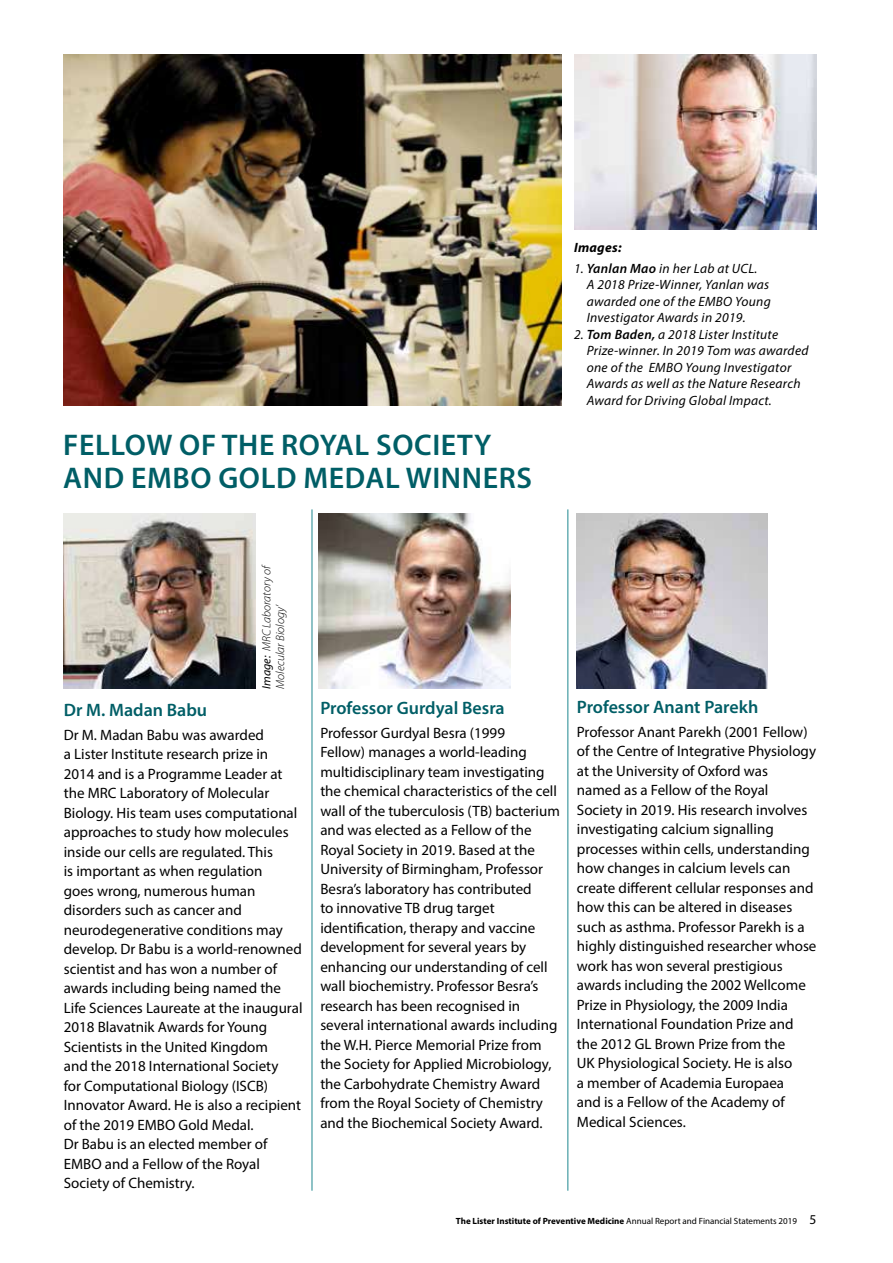
<style>
.page{position:relative;width:893px;height:1263px;background:#fff}
.page>*{position:absolute;margin:0;border:0;box-sizing:border-box;transform-origin:0 0}
.t1{font:600 30px/33px "Myriad Pro";letter-spacing:.02em;color:#005e66}
.t2{font:600 18px "Myriad Pro";color:#005e66}
.t3{font:15px/19.5px "Myriad Pro";color:#000}
.t4{font:italic 13.5px/16.5px "Myriad Pro";letter-spacing:.02em;color:#000}
.t5{font:italic 700 13.5px "Myriad Pro";letter-spacing:.02em;color:#000}
.t6{font:italic 300 12px/13.5px "Myriad Pro";color:#000}
.t7{font:700 9px "Myriad Pro";color:#000}
.s1{font-weight:600}
.s2{font-weight:400}
.s3{font-weight:400;font-size:13.5px}
</style>
<div class="page">
<hr style="left:312px;top:509px;width:1px;height:682px;background:#1e878f">
<hr style="left:568px;top:509px;width:1px;height:682px;background:#1e878f">
<img style="left:574px;top:54px;width:242px;height:176px">
<img style="left:64px;top:54px;width:497px;height:351px">
<img style="left:64px;top:513px;width:191px;height:175px">
<img style="left:319px;top:513px;width:191px;height:175px">
<img style="left:576px;top:513px;width:192px;height:175px">
<h1 class="t1" style="left:63px;top:428px;width:470px">FELLOW OF THE ROYAL SOCIETY<br>AND EMBO GOLD MEDAL WINNERS</h1>
<p class="t5" style="left:574px;top:239px;width:49px">Images:</p>
<p class="t4" style="left:587px;top:260px;width:185px;text-indent:-13px">1. <span class="s1">Yanlan Mao</span> in her Lab at UCL.<br>A 2018 Prize-Winner, Yanlan was awarded one of the EMBO Young<br>Investigator Awards in 2019.</p>
<p class="t4" style="left:587px;top:326px;width:223px;text-indent:-13px">2. <span class="s1">Tom Baden,</span> a 2018 Lister Institute Prize-winner. In 2019 Tom was awarded one of the EMBO Young Investigator Awards as well as the Nature Research Award for Driving Global Impact.</p>
<p class="t6" style="left:260px;top:689px;width:125px;rotate:-90deg"><span class="s2">Image:</span> MRC Laboratory of<br>Molecular Biology’</p>
<p class="t2" style="left:64px;top:699px;width:145px">Dr M. Madan Babu</p>
<p class="t3" style="left:64px;top:725px;width:240px">Dr M. Madan Babu was awarded<br>a Lister Institute research prize in<br>2014 and is a Programme Leader at the MRC Laboratory of Molecular<br>Biology. His team uses computational approaches to study how molecules inside our cells are regulated. This<br>is important as when regulation<br>goes wrong, numerous human disorders such as cancer and neurodegenerative conditions may develop. Dr Babu is a world-renowned scientist and has won a number of awards including being named the<br>Life Sciences Laureate at the inaugural<br>2018 Blavatnik Awards for Young<br>Scientists in the United Kingdom<br>and the 2018 International Society<br>for Computational Biology (ISCB)<br>Innovator Award. He is also a recipient of the 2019 EMBO Gold Medal.<br>Dr Babu is an elected member of<br>EMBO and a Fellow of the Royal<br>Society of Chemistry.</p>
<p class="t2" style="left:320px;top:696px;width:186px">Professor Gurdyal Besra</p>
<p class="t3" style="left:320px;top:723px;width:241px">Professor Gurdyal Besra (1999<br>Fellow) manages a world-leading multidisciplinary team investigating the chemical characteristics of the cell wall of the tuberculosis (TB) bacterium and was elected as a Fellow of the Royal Society in 2019. Based at the University of Birmingham, Professor Besra’s laboratory has contributed<br>to innovative TB drug target identification, therapy and vaccine development for several years by enhancing our understanding of cell wall biochemistry. Professor Besra’s research has been recognised in several international awards including the W.H. Pierce Memorial Prize from the Society for Applied Microbiology, the Carbohydrate Chemistry Award from the Royal Society of Chemistry and the Biochemical Society Award.</p>
<p class="t2" style="left:577px;top:695px;width:183px">Professor Anant Parekh</p>
<p class="t3" style="left:577px;top:722px;width:241px">Professor Anant Parekh (2001 Fellow) of the Centre of Integrative Physiology at the University of Oxford was<br>named as a Fellow of the Royal Society in 2019. His research involves investigating calcium signalling processes within cells, understanding how changes in calcium levels can create different cellular responses and how this can be altered in diseases such as asthma. Professor Parekh is a highly distinguished researcher whose work has won several prestigious awards including the 2002 Wellcome Prize in Physiology, the 2009 India International Foundation Prize and the 2012 GL Brown Prize from the<br>UK Physiological Society. He is also<br>a member of Academia Europaea<br>and is a Fellow of the Academy of Medical Sciences.</p>
<p class="t7" style="left:456px;top:1215px;width:362px">The Lister Institute of Preventive Medicine <span class="s2">Annual Report and Financial Statements 2019</span> <span class="s3">5</span></p>
</div>
